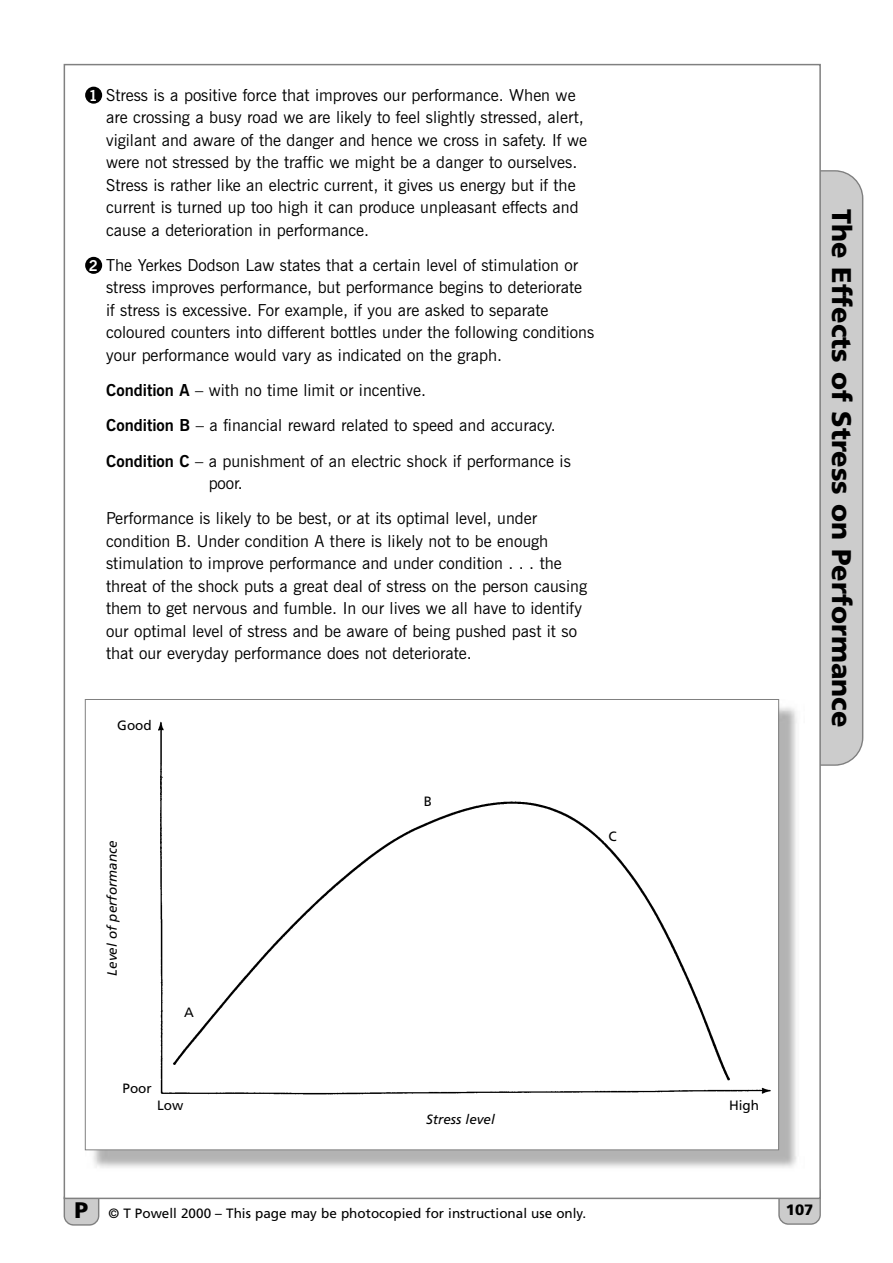
<style>
.page{position:relative;width:893px;height:1263px;background:#fff}
.page>*{position:absolute;margin:0;border:0;box-sizing:border-box;transform-origin:0 0}
.t1{font:900 27px "Frutiger";color:#000}
.t2{font:16.5px/22.5px "News Gothic BT";color:#000}
.t3{font:900 15px "Frutiger";color:#000}
.t4{font:700 15px "News Gothic BT";color:#fff}
.t5{font:13.5px "Frutiger";color:#000}
.t6{font:italic 13.5px "Frutiger";color:#000}
.s1{font-weight:700}
.s2{font-weight:900;font-size:22.5px}
</style>
<div class="page">
<svg style="left:64px;top:1199px;width:35px;height:27px"></svg>
<svg style="left:778px;top:1199px;width:42px;height:26px"></svg>
<div style="left:820px;top:170px;width:43px;height:596px;background:#ccc"></div>
<div style="left:85px;top:257px;width:17px;height:17px;background:#000;border-radius:50%"></div>
<div style="left:85px;top:87px;width:17px;height:17px;background:#000;border-radius:50%"></div>
<img style="left:85px;top:700px;width:712px;height:468px">
<div style="left:86px;top:700px;width:692px;height:449px;background:#fff"></div>
<img style="left:158px;top:721px;width:613px;height:374px">
<p class="t4" style="left:89px;top:90px;width:11px">1</p>
<p class="t4" style="left:89px;top:260px;width:11px">2</p>
<p class="t2" style="left:106px;top:85px;width:482px">Stress is a positive force that improves our performance. When we are crossing a busy road we are likely to feel slightly stressed, alert, vigilant and aware of the danger and hence we cross in safety. If we were not stressed by the traffic we might be a danger to ourselves.<br>Stress is rather like an electric current, it gives us energy but if the current is turned up too high it can produce unpleasant effects and cause a deterioration in performance.</p>
<p class="t2" style="left:106px;top:256px;width:489px">The Yerkes Dodson Law states that a certain level of stimulation or stress improves performance, but performance begins to deteriorate if stress is excessive. For example, if you are asked to separate coloured counters into different bottles under the following conditions your performance would vary as indicated on the graph.</p>
<p class="t2" style="left:106px;top:375px;width:466px;line-height:35.2px"><span class="s1">Condition A</span> – with no time limit or incentive.<br><span class="s1">Condition B</span> – a financial reward related to speed and accuracy.<br><span class="s1">Condition C</span> – a punishment of an electric shock if performance is</p>
<p class="t2" style="left:106px;top:468px;width:432px;line-height:35.2px;text-indent:102px">poor.<br>Performance is likely to be best, or at its optimal level, under</p>
<p class="t2" style="left:106px;top:532px;width:482px">condition B. Under condition A there is likely not to be enough stimulation to improve performance and under condition . . . the threat of the shock puts a great deal of stress on the person causing them to get nervous and fumble. In our lives we all have to identify our optimal level of stress and be aware of being pushed past it so that our everyday performance does not deteriorate.</p>
<p class="t5" style="left:117px;top:720px;width:36px">Good</p>
<p class="t6" style="left:107px;top:976px;width:137px;rotate:-90deg">Level of performance</p>
<p class="t5" style="left:122px;top:1083px;width:31px">Poor</p>
<p class="t5" style="left:184px;top:1007px;width:11px">A</p>
<p class="t5" style="left:424px;top:796px;width:10px">B</p>
<p class="t5" style="left:608px;top:831px;width:10px">C</p>
<p class="t5" style="left:157px;top:1100px;width:28px">Low</p>
<p class="t5" style="left:729px;top:1100px;width:31px">High</p>
<p class="t6" style="left:426px;top:1114px;width:70px">Stress level</p>
<h1 class="t1" style="left:852px;top:209px;width:520px;rotate:90deg">The Effects of Stress on Performance</h1>
<p class="t5" style="left:75px;top:1208px;width:513px"><span class="s2">P</span> © T Powell 2000 – This page may be photocopied for instructional use only.</p>
<p class="t3" style="left:785px;top:1204px;width:29px">107</p>
</div>
